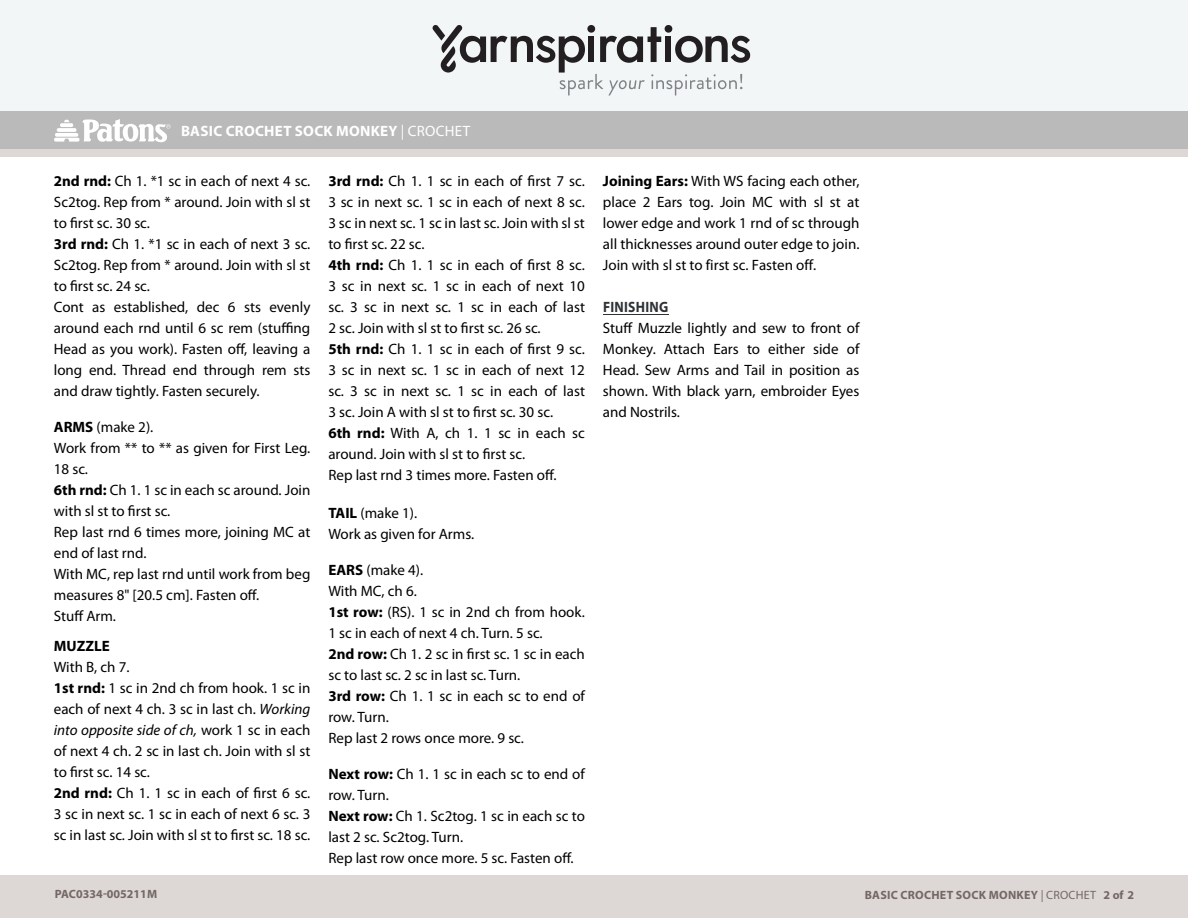
<style>
.page{position:relative;width:1188px;height:918px;background:#fff}
.page>*{position:absolute;margin:0;border:0;box-sizing:border-box;transform-origin:0 0}
.t1{font:15px/21px "Myriad Pro";color:#000}
.Pattern_Title{font:700 15px "Myriad Pro";letter-spacing:.02em;color:#fff}
.t2{font:700 13.5px "Myriad Pro";letter-spacing:.02em;color:#fff}
.t3{font:700 12px "Myriad Pro";letter-spacing:.02em;color:#746865}
.t4{font:700 12px "Myriad Pro";letter-spacing:.02em;color:#756966}
.t5{font:700 12px "Myriad Pro";color:#746865}
.s1{font-weight:400}
.s2{font-weight:700}
.s3{font-style:italic}
.s4{font-weight:700;color:#2e3236}
</style>
<div class="page">
<div style="left:0;top:875px;width:1188px;height:43px;background:#ddd7d6"></div>
<div style="left:0;top:149px;width:1188px;height:9px;background:#ddd7d6"></div>
<div style="left:0;top:111px;width:1188px;height:38px;background:#bababa"></div>
<svg style="left:54px;top:119px;width:117px;height:24px"></svg>
<div style="left:0;top:0;width:1188px;height:111px;background:#f3f6f7"></div>
<svg style="left:433px;top:25px;width:318px;height:71px"></svg>
<hr style="left:603px;top:314px;width:65px;height:1px;background:#2e3236">
<p class="t2" style="left:187px;top:120px;width:262px">BASIC CROCHET SOCK MONKEY <span class="s1">| CROCHET</span></p>
<p class="Pattern_Title" style="left:181px;top:121px;width:291px">BASIC CROCHET SOCK MONKEY <span class="s1">| CROCHET</span></p>
<p class="t1" style="left:54px;top:170px;width:258px"><span class="s2">2nd rnd:</span> Ch 1. *1 sc in each of next 4 sc.<br>Sc2tog. Rep from * around. Join with sl st to first sc. 30 sc.<br><span class="s2">3rd rnd:</span> Ch 1. *1 sc in each of next 3 sc.<br>Sc2tog. Rep from * around. Join with sl st to first sc. 24 sc.<br>Cont as established, dec 6 sts evenly around each rnd until 6 sc rem (stuffing Head as you work). Fasten off, leaving a long end. Thread end through rem sts and draw tightly. Fasten securely.</p>
<p class="t1" style="left:54px;top:416px;width:258px"><span class="s2">ARMS</span> (make 2).<br>Work from ** to ** as given for First Leg.<br>18 sc.<br><span class="s2">6th rnd:</span> Ch 1. 1 sc in each sc around. Join with sl st to first sc.<br>Rep last rnd 6 times more, joining MC at end of last rnd.<br>With MC, rep last rnd until work from beg measures 8" [20.5 cm]. Fasten off.<br>Stuff Arm.</p>
<p class="t1" style="left:54px;top:635px;width:258px"><span class="s2">MUZZLE<br></span>With B, ch 7.<br><span class="s2">1st rnd:</span> 1 sc in 2nd ch from hook. 1 sc in each of next 4 ch. 3 sc in last ch. <span class="s3">Working into opposite side of ch,</span> work 1 sc in each of next 4 ch. 2 sc in last ch. Join with sl st to first sc. 14 sc.<br><span class="s2">2nd rnd:</span> Ch 1. 1 sc in each of first 6 sc.<br>3 sc in next sc. 1 sc in each of next 6 sc. 3 sc in last sc. Join with sl st to first sc. 18 sc.</p>
<p class="t5" style="left:55px;top:886px;width:104px">PAC0334-005211M</p>
<p class="t1" style="left:328px;top:170px;width:258px"><span class="s2">3rd rnd:</span> Ch 1. 1 sc in each of first 7 sc.<br>3 sc in next sc. 1 sc in each of next 8 sc.<br>3 sc in next sc. 1 sc in last sc. Join with sl st to first sc. 22 sc.<br><span class="s2">4th rnd:</span> Ch 1. 1 sc in each of first 8 sc.<br>3 sc in next sc. 1 sc in each of next 10 sc. 3 sc in next sc. 1 sc in each of last 2 sc. Join with sl st to first sc. 26 sc.<br><span class="s2">5th rnd:</span> Ch 1. 1 sc in each of first 9 sc.<br>3 sc in next sc. 1 sc in each of next 12 sc. 3 sc in next sc. 1 sc in each of last 3 sc. Join A with sl st to first sc. 30 sc.<br><span class="s2">6th rnd:</span> With A, ch 1. 1 sc in each sc around. Join with sl st to first sc.<br>Rep last rnd 3 times more. Fasten off.</p>
<p class="t1" style="left:328px;top:502px;width:147px"><span class="s2">TAIL</span> (make 1).<br>Work as given for Arms.</p>
<p class="t1" style="left:328px;top:559px;width:258px"><span class="s2">EARS</span> (make 4).<br>With MC, ch 6.<br><span class="s2">1st row:</span> (RS). 1 sc in 2nd ch from hook.<br>1 sc in each of next 4 ch. Turn. 5 sc.<br><span class="s2">2nd row:</span> Ch 1. 2 sc in first sc. 1 sc in each sc to last sc. 2 sc in last sc. Turn.<br><span class="s2">3rd row:</span> Ch 1. 1 sc in each sc to end of row. Turn.<br>Rep last 2 rows once more. 9 sc.</p>
<p class="t1" style="left:328px;top:763px;width:258px"><span class="s2">Next row:</span> Ch 1. 1 sc in each sc to end of row. Turn.<br><span class="s2">Next row:</span> Ch 1. Sc2tog. 1 sc in each sc to last 2 sc. Sc2tog. Turn.<br>Rep last row once more. 5 sc. Fasten off.</p>
<p class="t1" style="left:603px;top:170px;width:258px;text-align:justify"><span class="s2">Joining Ears:</span> With WS facing each other, place 2 Ears tog. Join MC with sl st at lower edge and work 1 rnd of sc through all thicknesses around outer edge to join.<br>Join with sl st to first sc. Fasten off.</p>
<p class="t1" style="left:603px;top:296px;width:258px"><span class="s4">FINISHING<br></span>Stuff Muzzle lightly and sew to front of<br>Monkey. Attach Ears to either side of<br>Head. Sew Arms and Tail in position as shown. With black yarn, embroider Eyes and Nostrils.</p>
<p class="t4" style="left:887px;top:882px;width:270px">BASIC CROCHET SOCK MONKEY <span class="s1">| CROCHET</span> 2 of 2</p>
<p class="t3" style="left:865px;top:887px;width:271px">BASIC CROCHET SOCK MONKEY <span class="s1">| CROCHET</span> 2 of 2</p>
</div>
